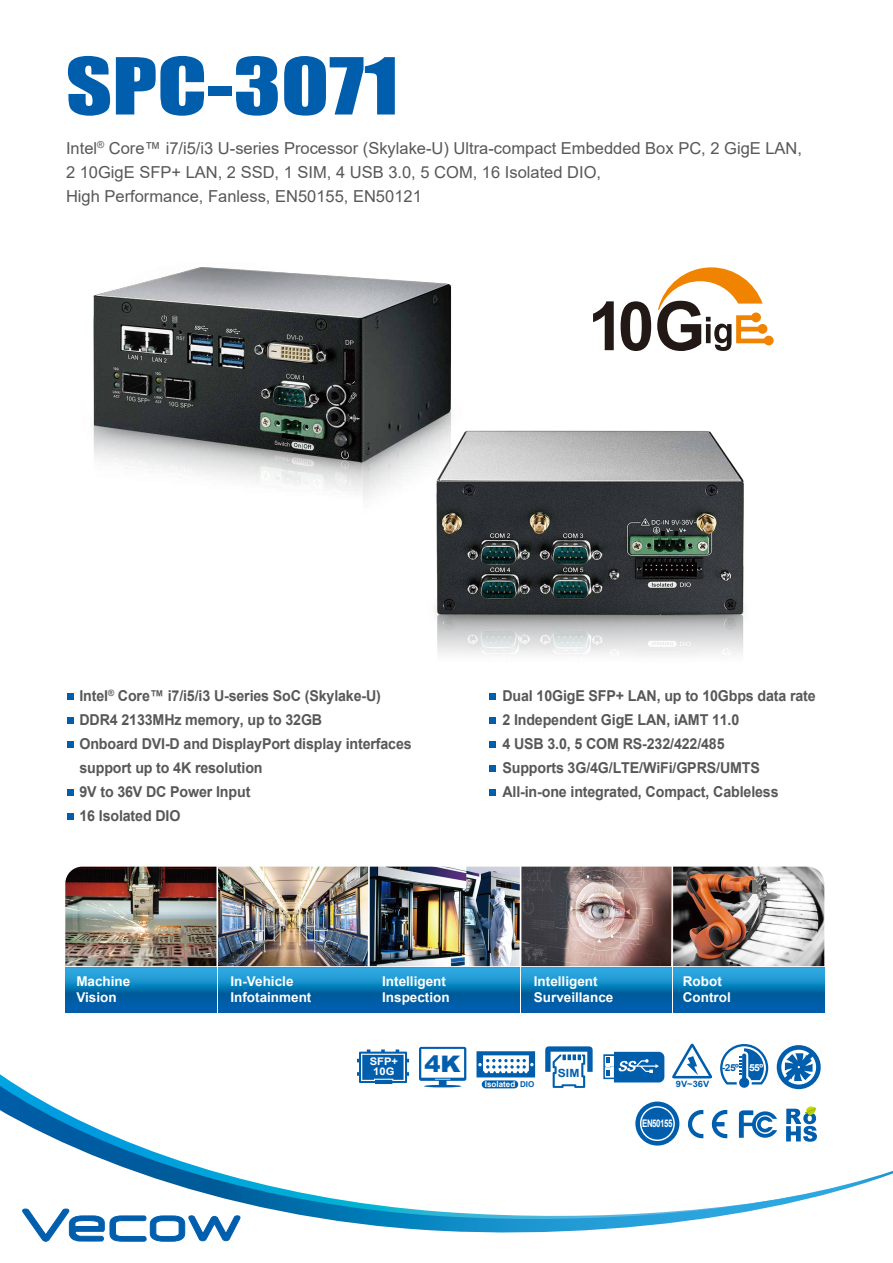
<style>
.page{position:relative;width:893px;height:1263px;background:#fff}
.page>*{position:absolute;margin:0;border:0;box-sizing:border-box;transform-origin:0 0}
.t1{font:72.6px "Impact";color:#005ead;scale:1.24 1}
.t2{font:900 22.8px "Arial";color:#005ead;scale:1.06 1}
.t3{font:16.5px/24px "Arial";color:#595757}
.t4{font:700 15px/24px "Arial";letter-spacing:-.01em;color:#595757;scale:.95 1}
.t5{font:700 13.5px/16.5px "Arial";color:#fff}
.t6{font:700 11.25px "Arial";color:#005ead;scale:1.07 1}
.t7{font:700 10.5px "Arial";letter-spacing:-.05em;color:#fff;scale:.75 1}
.t8{font:700 10.5px/10.5px "Arial";letter-spacing:-.05em;color:#fff;text-align:center;scale:1.07 1}
.t9{font:700 9.75px "Arial";letter-spacing:-.05em;color:#005ead;scale:1.07 1}
.t10{font:700 8.7px "Arial";color:#005ead;scale:1.07 1}
.t11{font:700 8.1px "Arial";color:#fff}
.s1{color:#005ead}
.s2{color:#fff}
</style>
<div class="page">
<img style="left:435px;top:430px;width:309px;height:225px">
<svg style="left:0;top:1063px;width:893px;height:179px"></svg>
<svg style="left:22px;top:1209px;width:218px;height:32px"></svg>
<div style="left:67px;top:693px;width:6px;height:7px;background:#005ead"></div>
<div style="left:67px;top:717px;width:6px;height:7px;background:#005ead"></div>
<div style="left:67px;top:741px;width:6px;height:7px;background:#005ead"></div>
<div style="left:67px;top:789px;width:6px;height:7px;background:#005ead"></div>
<div style="left:67px;top:813px;width:6px;height:7px;background:#005ead"></div>
<div style="left:490px;top:693px;width:6px;height:7px;background:#005ead"></div>
<div style="left:490px;top:717px;width:6px;height:7px;background:#005ead"></div>
<div style="left:490px;top:741px;width:6px;height:7px;background:#005ead"></div>
<div style="left:490px;top:765px;width:6px;height:7px;background:#005ead"></div>
<div style="left:490px;top:789px;width:6px;height:7px;background:#005ead"></div>
<svg style="left:673px;top:967px;width:151px;height:46px;background:#0d79ba"></svg>
<img style="left:370px;top:867px;width:454px;height:99px">
<svg style="left:65px;top:967px;width:151px;height:46px;background:#0d79ba"></svg>
<img style="left:65px;top:867px;width:151px;height:99px">
<svg style="left:218px;top:967px;width:150px;height:46px;background:#0d79ba"></svg>
<img style="left:218px;top:867px;width:150px;height:99px">
<svg style="left:370px;top:967px;width:150px;height:46px;background:#0d79ba"></svg>
<svg style="left:521px;top:967px;width:151px;height:46px;background:#0d79ba"></svg>
<svg style="left:786px;top:1106px;width:31px;height:36px"></svg>
<svg style="left:739px;top:1110px;width:38px;height:28px"></svg>
<svg style="left:688px;top:1110px;width:39px;height:28px"></svg>
<svg style="left:635px;top:1101px;width:44px;height:44px"></svg>
<svg style="left:640px;top:1106px;width:35px;height:35px"></svg>
<div style="left:641px;top:1107px;width:32px;height:32px;background:#005ead;border-radius:50%"></div>
<svg style="left:720px;top:1044px;width:48px;height:46px"></svg>
<svg style="left:672px;top:1044px;width:40px;height:34px"></svg>
<svg style="left:604px;top:1052px;width:60px;height:30px;background:#357fbe"></svg>
<svg style="left:419px;top:1047px;width:47px;height:40px"></svg>
<svg style="left:545px;top:1046px;width:48px;height:42px"></svg>
<div style="left:482px;top:1080px;width:36px;height:8px;background:#005ead;border-radius:4px"></div>
<svg style="left:476px;top:1051px;width:59px;height:26px"></svg>
<svg style="left:357px;top:1049px;width:52px;height:35px;background:#3982bf"></svg>
<img style="left:93px;top:267px;width:368px;height:255px">
<svg style="left:593px;top:301px;width:21px;height:49px"></svg>
<svg style="left:621px;top:301px;width:30px;height:50px"></svg>
<svg style="left:657px;top:267px;width:117px;height:84px"></svg>
<svg style="left:777px;top:1045px;width:46px;height:44px"></svg>
<h1 class="t1" style="left:66px;top:30px;width:270px">SPC-3071</h1>
<p class="t3" style="left:66px;top:136px;width:738px">Intel<sup>®</sup> Core™ i7/i5/i3 U-series Processor (Skylake-U) Ultra-compact Embedded Box PC, 2 GigE LAN,<br>2 10GigE SFP+ LAN, 2 SSD, 1 SIM, 4 USB 3.0, 5 COM, 16 Isolated DIO,<br>High Performance, Fanless, EN50155, EN50121</p>
<p class="t4" style="left:79px;top:684px;width:351px">Intel<sup>®</sup> Core™ i7/i5/i3 U-series SoC (Skylake-U)<br>DDR4 2133MHz memory, up to 32GB<br>Onboard DVI-D and DisplayPort display interfaces support up to 4K resolution<br>9V to 36V DC Power Input<br>16 Isolated DIO</p>
<p class="t4" style="left:502px;top:684px;width:331px">Dual 10GigE SFP+ LAN, up to 10Gbps data rate 2 Independent GigE LAN, iAMT 11.0<br>4 USB 3.0, 5 COM RS-232/422/485<br>Supports 3G/4G/LTE/WiFi/GPRS/UMTS All-in-one integrated, Compact, Cableless</p>
<p class="t5" style="left:76px;top:973px;width:56px">Machine<br>Vision</p>
<p class="t5" style="left:230px;top:973px;width:82px">In-Vehicle<br>Infotainment</p>
<p class="t5" style="left:382px;top:973px;width:69px">Intelligent<br>Inspection</p>
<p class="t5" style="left:683px;top:973px;width:49px">Robot<br>Control</p>
<p class="t5" style="left:534px;top:973px;width:81px">Intelligent<br>Surveillance</p>
<p class="t8" style="left:370px;top:1056px;width:28px">SFP+<br>10G</p>
<h2 class="t2" style="left:424px;top:1047px;width:36px">4K</h2>
<p class="t11" style="left:485px;top:1078px;width:51px">Isolated <span class="s1">DIO</span></p>
<p class="t6" style="left:558px;top:1065px;width:22px">SIM</p>
<p class="t10" style="left:676px;top:1078px;width:33px">9V~36V</p>
<p class="t7" style="left:642px;top:1116px;width:42px">EN50155</p>
<p class="t9" style="left:722px;top:1060px;width:40px">-25º <span class="s2">55º</span></p>
</div>
